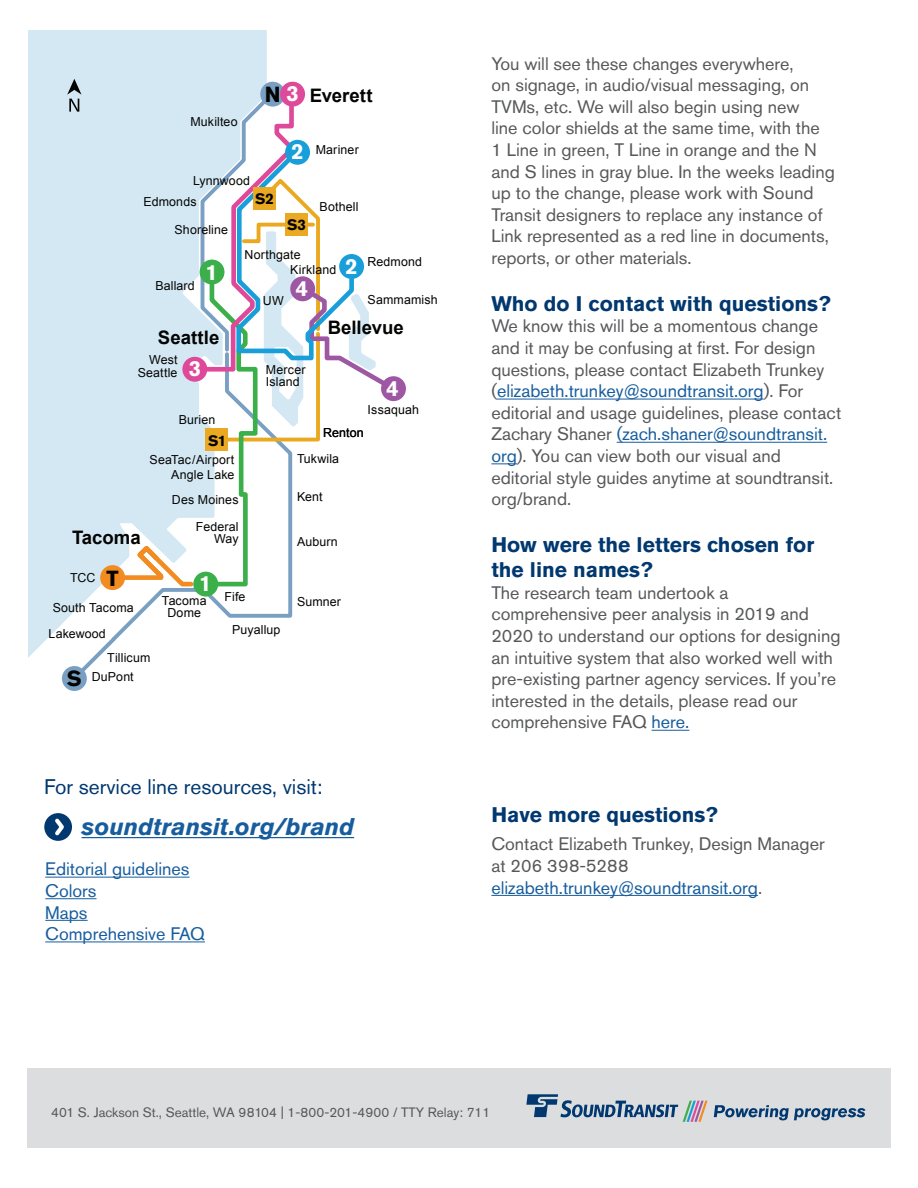
<style>
.page{position:relative;width:918px;height:1188px;background:#fff}
.page>*{position:absolute;margin:0;border:0;box-sizing:border-box;transform-origin:0 0}
.t1{font:italic 700 24px "Akzidenz Grotesk Std";color:#175d9e}
.t2{font:700 21.75px "Akzidenz Grotesk Std";color:#fff}
.t3{font:700 21.75px "Akzidenz Grotesk Std";color:#040503}
.t4{font:700 21px/25.2px "Akzidenz Grotesk Std";color:#01386f}
.t5{font:21px "Akzidenz Grotesk Std";color:#01386f}
.t6{font:700 18.6px "Arial";color:#040503}
.t7{font:18px/21.6px "Akzidenz Grotesk Std";color:#57585a}
.t8{font:18px/21.6px "Akzidenz Grotesk Std";color:#175d9e}
.t9{font:700 15.15px "Akzidenz Grotesk Std";color:#040503}
.t10{font:13.5px "Akzidenz Grotesk Std";color:#57585a}
.t11{font:12.45px/12.5px "Arial";letter-spacing:.01em;color:#040503;text-align:right}
.s1{color:#fff}
.s2{color:#175d9e}
</style>
<div class="page">
<div style="left:27px;top:1068px;width:864px;height:80px;background:#dcdddf"></div>
<svg style="left:714px;top:1105px;width:152px;height:15px"></svg>
<svg style="left:526px;top:1094px;width:182px;height:28px"></svg>
<hr style="left:497px;top:399px;width:267px;height:1px;background:#175d9e">
<hr style="left:617px;top:442px;width:210px;height:1px;background:#175d9e">
<svg style="left:491px;top:463px;width:26px;height:1px"></svg>
<hr style="left:652px;top:730px;width:37px;height:1px;background:#175d9e">
<hr style="left:491px;top:895px;width:267px;height:1px;background:#175d9e">
<svg style="left:29px;top:30px;width:238px;height:661px;fill:#d4e8f4"></svg>
<svg style="left:108px;top:350px;width:185px;height:295px"></svg>
<svg style="left:69px;top:634px;width:50px;height:50px"></svg>
<svg style="left:115px;top:95px;width:278px;height:494px"></svg>
<div style="left:260px;top:82px;width:25px;height:25px;background:#799fc3;border-radius:50%"></div>
<div style="left:62px;top:666px;width:25px;height:25px;background:#799fc3;border-radius:50%"></div>
<div style="left:200px;top:260px;width:24px;height:24px;background:#3baf49;border-radius:50%"></div>
<div style="left:193px;top:572px;width:25px;height:25px;background:#3baf49;border-radius:50%"></div>
<div style="left:100px;top:565px;width:25px;height:25px;background:#f28b20;border-radius:50%"></div>
<div style="left:339px;top:254px;width:25px;height:25px;background:#189ed9;border-radius:50%"></div>
<div style="left:285px;top:140px;width:25px;height:25px;background:#189ed9;border-radius:50%"></div>
<div style="left:381px;top:376px;width:25px;height:25px;background:#9d57a3;border-radius:50%"></div>
<div style="left:290px;top:276px;width:25px;height:25px;background:#9d57a3;border-radius:50%"></div>
<div style="left:205px;top:428px;width:23px;height:23px;background:#eaa920"></div>
<div style="left:182px;top:357px;width:25px;height:25px;background:#df499a;border-radius:50%"></div>
<div style="left:253px;top:187px;width:23px;height:23px;background:#eaa920"></div>
<div style="left:285px;top:213px;width:23px;height:23px;background:#eaa920"></div>
<div style="left:280px;top:82px;width:25px;height:25px;background:#df499a;border-radius:50%"></div>
<svg style="left:67px;top:79px;width:14px;height:33px"></svg>
<hr style="left:82px;top:837px;width:272px;height:1px;background:#175d9e">
<div style="left:44px;top:813px;width:28px;height:28px;background:#01386f;border-radius:50%"></div>
<svg style="left:55px;top:815px;width:12px;height:24px"></svg>
<hr style="left:45px;top:877px;width:145px;height:1px;background:#175d9e">
<hr style="left:45px;top:898px;width:52px;height:1px;background:#175d9e">
<hr style="left:45px;top:920px;width:43px;height:1px;background:#175d9e">
<hr style="left:45px;top:941px;width:160px;height:1px;background:#175d9e">
<p class="t11" style="left:190px;top:115px;width:49px">Mukilteo</p>
<p class="t11" style="left:193px;top:174px;width:58px">Lynnwood</p>
<p class="t3" style="left:265px;top:82px;width:35px">N <span class="s1">3</span></p>
<p class="t2" style="left:291px;top:139px;width:14px">2</p>
<p class="t11" style="left:144px;top:196px;width:55px">Edmonds</p>
<p class="t9" style="left:255px;top:190px;width:20px">S2</p>
<p class="t6" style="left:310px;top:83px;width:64px">Everett</p>
<p class="t11" style="left:316px;top:144px;width:45px">Mariner</p>
<p class="t11" style="left:320px;top:201px;width:40px">Bothell</p>
<p class="t11" style="left:175px;top:224px;width:55px">Shoreline</p>
<p class="t11" style="left:155px;top:280px;width:41px">Ballard</p>
<p class="t2" style="left:206px;top:259px;width:14px">1</p>
<p class="t6" style="left:158px;top:325px;width:63px">Seattle</p>
<p class="t11" style="left:138px;top:354px;width:41px">West<br>Seattle</p>
<p class="t2" style="left:189px;top:356px;width:14px">3</p>
<p class="t11" style="left:179px;top:413px;width:38px">Burien</p>
<p class="t9" style="left:208px;top:432px;width:20px">S1</p>
<p class="t11" style="left:150px;top:454px;width:86px">SeaTac/Airport</p>
<p class="t11" style="left:171px;top:469px;width:65px">Angle Lake</p>
<p class="t9" style="left:287px;top:216px;width:20px">S3</p>
<p class="t11" style="left:245px;top:249px;width:58px">Northgate</p>
<p class="t11" style="left:290px;top:263px;width:48px">Kirkland</p>
<p class="t11" style="left:263px;top:295px;width:22px">UW</p>
<p class="t2" style="left:296px;top:276px;width:14px">4</p>
<p class="t2" style="left:346px;top:253px;width:14px">2</p>
<p class="t11" style="left:368px;top:256px;width:56px">Redmond</p>
<p class="t11" style="left:368px;top:294px;width:71px">Sammamish</p>
<p class="t11" style="left:266px;top:363px;width:41px;text-align:left">Mercer<br>Island</p>
<p class="t6" style="left:328px;top:315px;width:78px">Bellevue</p>
<p class="t2" style="left:387px;top:375px;width:14px">4</p>
<p class="t11" style="left:368px;top:403px;width:53px">Issaquah</p>
<p class="t11" style="left:323px;top:426px;width:42px">Renton</p>
<p class="t11" style="left:297px;top:452px;width:44px">Tukwila</p>
<p class="t6" style="left:72px;top:525px;width:70px">Tacoma</p>
<p class="t11" style="left:172px;top:494px;width:68px">Des Moines</p>
<p class="t11" style="left:196px;top:520px;width:44px">Federal<br>Way</p>
<p class="t11" style="left:70px;top:571px;width:27px">TCC</p>
<p class="t3" style="left:107px;top:566px;width:14px">T</p>
<p class="t2" style="left:199px;top:571px;width:14px">1</p>
<p class="t11" style="left:53px;top:602px;width:83px">South Tacoma</p>
<p class="t11" style="left:49px;top:628px;width:59px">Lakewood</p>
<p class="t3" style="left:67px;top:666px;width:16px">S</p>
<p class="t11" style="left:107px;top:651px;width:45px">Tillicum</p>
<p class="t11" style="left:92px;top:670px;width:43px">DuPont</p>
<p class="t11" style="left:162px;top:594px;width:46px;text-align:center">Tacoma<br>Dome</p>
<p class="t11" style="left:225px;top:591px;width:22px">Fife</p>
<p class="t11" style="left:232px;top:623px;width:50px">Puyallup</p>
<p class="t11" style="left:297px;top:491px;width:27px">Kent</p>
<p class="t11" style="left:297px;top:536px;width:42px">Auburn</p>
<p class="t11" style="left:297px;top:596px;width:46px">Sumner</p>
<p class="t5" style="left:44px;top:774px;width:280px">For service line resources, visit:</p>
<h1 class="t1" style="left:82px;top:812px;width:274px">soundtransit.org/brand</h1>
<p class="t8" style="left:45px;top:858px;width:161px">Editorial guidelines<br>Colors<br>Maps<br>Comprehensive FAQ</p>
<p class="t7" style="left:491px;top:52px;width:345px">You will see these changes everywhere,<br>on signage, in audio/visual messaging, on TVMs, etc. We will also begin using new<br>line color shields at the same time, with the 1 Line in green, T Line in orange and the N and S lines in gray blue. In the weeks leading up to the change, please work with Sound Transit designers to replace any instance of Link represented as a red line in documents, reports, or other materials.</p>
<p class="t4" style="left:491px;top:291px;width:341px">Who do I contact with questions?</p>
<p class="t7" style="left:491px;top:315px;width:351px">We know this will be a momentous change and it may be confusing at first. For design questions, please contact Elizabeth Trunkey (<span class="s2">elizabeth.trunkey@soundtransit.org</span>). For editorial and usage guidelines, please contact Zachary Shaner <span class="s2">(zach.shaner@soundtransit. org</span>). You can view both our visual and editorial style guides anytime at soundtransit. org/brand.</p>
<p class="t4" style="left:491px;top:532px;width:324px">How were the letters chosen for the line names?</p>
<p class="t7" style="left:491px;top:582px;width:351px">The research team undertook a comprehensive peer analysis in 2019 and 2020 to understand our options for designing an intuitive system that also worked well with pre-existing partner agency services. If you’re interested in the details, please read our comprehensive FAQ <span class="s2">here.</span></p>
<p class="t4" style="left:491px;top:802px;width:228px">Have more questions?</p>
<p class="t7" style="left:491px;top:833px;width:335px">Contact Elizabeth Trunkey, Design Manager at 206 398-5288 <span class="s2">elizabeth.trunkey@soundtransit.org</span>.</p>
<p class="t10" style="left:51px;top:1104px;width:441px">401 S. Jackson St., Seattle, WA 98104 | 1-800-201-4900 / TTY Relay: 711</p>
</div>
